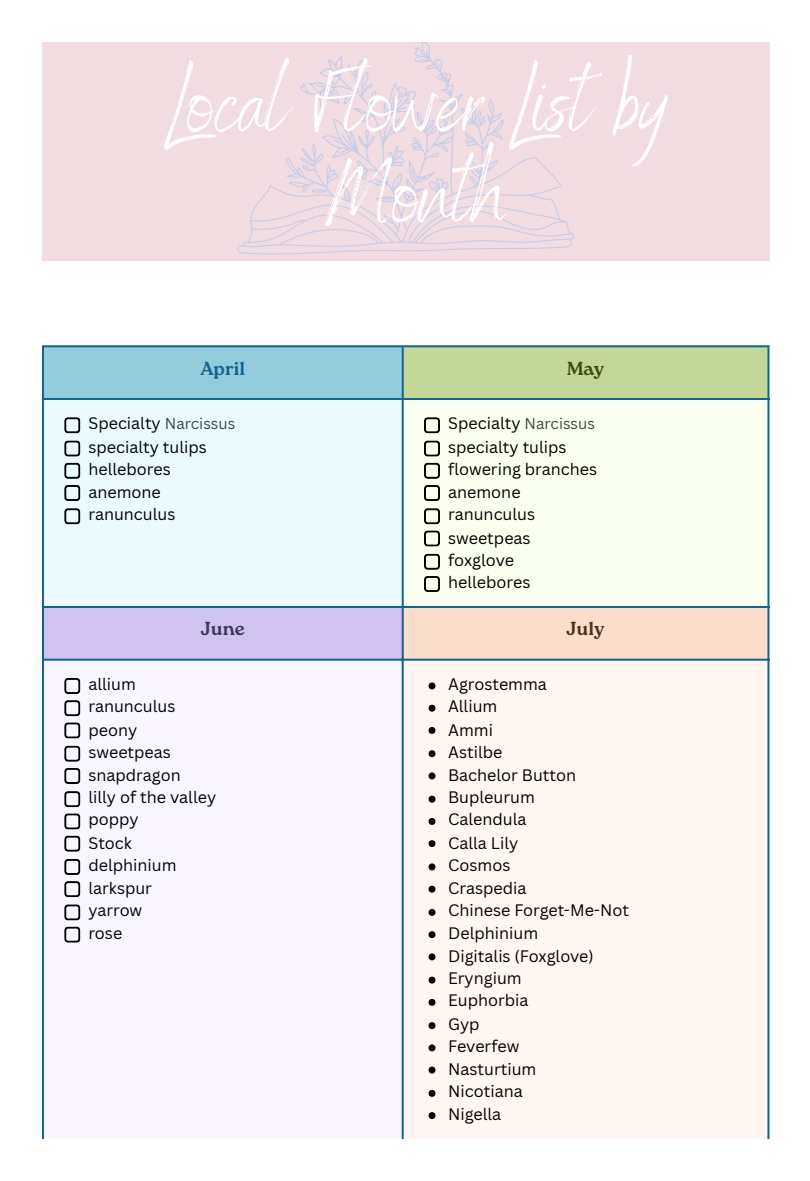
<style>
.page{position:relative;width:810px;height:1181px;background:#fff}
.page>*{position:absolute;margin:0;border:0;box-sizing:border-box;transform-origin:0 0}
.t1{font:90.9px/90.6px "Benedict";color:#fff;text-align:center}
.t2{font:700 18.9px "Roca One";color:#15648b}
.t3{font:700 18.9px "Roca One";color:#3f3656}
.t4{font:700 18.9px "Roca One";color:#522f1d}
.t5{font:700 18.9px "Roca One";color:#3a4b14}
.t6{font:16.2px "Canva Sans";color:#000}
.s1{font-size:15.15px;color:#3b4d3f}
</style>
<div class="page">
<div style="left:42px;top:42px;width:727px;height:218px;background:#f1dce2"></div>
<svg style="left:237px;top:42px;width:337px;height:212px"></svg>
<div style="left:43px;top:346px;width:360px;height:53px;background:#93ccdc"></div>
<div style="left:402px;top:346px;width:367px;height:53px;background:#c3d798"></div>
<div style="left:43px;top:399px;width:360px;height:208px;background:#eafaff"></div>
<div style="left:402px;top:399px;width:367px;height:208px;background:#faffef"></div>
<div style="left:43px;top:606px;width:360px;height:54px;background:#d0c3f1"></div>
<div style="left:402px;top:606px;width:367px;height:54px;background:#faddca"></div>
<div style="left:44px;top:660px;width:358px;height:478px;background:#f9f6ff"></div>
<div style="left:404px;top:660px;width:363px;height:478px;background:#fff6f1"></div>
<svg style="left:64px;top:417px;width:16px;height:16px"></svg>
<svg style="left:64px;top:440px;width:16px;height:16px"></svg>
<svg style="left:64px;top:462px;width:16px;height:17px"></svg>
<svg style="left:64px;top:485px;width:16px;height:16px"></svg>
<svg style="left:64px;top:508px;width:16px;height:16px"></svg>
<svg style="left:424px;top:417px;width:16px;height:16px"></svg>
<svg style="left:424px;top:440px;width:16px;height:16px"></svg>
<svg style="left:424px;top:462px;width:16px;height:17px"></svg>
<svg style="left:424px;top:485px;width:16px;height:16px"></svg>
<svg style="left:424px;top:508px;width:16px;height:16px"></svg>
<svg style="left:424px;top:530px;width:16px;height:16px"></svg>
<svg style="left:424px;top:553px;width:16px;height:17px"></svg>
<svg style="left:424px;top:576px;width:16px;height:16px"></svg>
<svg style="left:64px;top:678px;width:16px;height:16px"></svg>
<svg style="left:64px;top:700px;width:16px;height:16px"></svg>
<svg style="left:64px;top:722px;width:16px;height:16px"></svg>
<svg style="left:64px;top:745px;width:16px;height:16px"></svg>
<svg style="left:64px;top:767px;width:16px;height:17px"></svg>
<svg style="left:64px;top:791px;width:16px;height:16px"></svg>
<svg style="left:64px;top:813px;width:16px;height:16px"></svg>
<svg style="left:64px;top:835px;width:16px;height:16px"></svg>
<svg style="left:64px;top:858px;width:16px;height:17px"></svg>
<svg style="left:64px;top:881px;width:16px;height:16px"></svg>
<svg style="left:64px;top:904px;width:16px;height:16px"></svg>
<svg style="left:64px;top:926px;width:16px;height:16px"></svg>
<svg style="left:429px;top:682px;width:6px;height:7px"></svg>
<svg style="left:429px;top:704px;width:6px;height:7px"></svg>
<svg style="left:429px;top:727px;width:6px;height:7px"></svg>
<svg style="left:429px;top:750px;width:6px;height:7px"></svg>
<svg style="left:429px;top:772px;width:6px;height:7px"></svg>
<svg style="left:429px;top:795px;width:6px;height:7px"></svg>
<svg style="left:429px;top:818px;width:6px;height:7px"></svg>
<svg style="left:429px;top:840px;width:6px;height:7px"></svg>
<svg style="left:429px;top:863px;width:6px;height:7px"></svg>
<svg style="left:429px;top:885px;width:6px;height:7px"></svg>
<svg style="left:429px;top:909px;width:6px;height:6px"></svg>
<svg style="left:429px;top:931px;width:6px;height:7px"></svg>
<svg style="left:429px;top:953px;width:6px;height:7px"></svg>
<svg style="left:429px;top:976px;width:6px;height:7px"></svg>
<svg style="left:429px;top:998px;width:6px;height:7px"></svg>
<svg style="left:429px;top:1022px;width:6px;height:7px"></svg>
<svg style="left:429px;top:1044px;width:6px;height:7px"></svg>
<svg style="left:429px;top:1066px;width:6px;height:7px"></svg>
<svg style="left:429px;top:1089px;width:6px;height:7px"></svg>
<svg style="left:429px;top:1112px;width:6px;height:7px"></svg>
<hr style="left:42px;top:347px;width:2px;height:791px;background:#15648b">
<hr style="left:402px;top:347px;width:2px;height:791px;background:#15648b">
<hr style="left:767px;top:347px;width:2px;height:791px;background:#15648b">
<hr style="left:42px;top:345px;width:727px;height:2px;background:#15648b">
<hr style="left:42px;top:398px;width:727px;height:2px;background:#15648b">
<hr style="left:42px;top:606px;width:727px;height:2px;background:#15648b">
<hr style="left:42px;top:658px;width:727px;height:2px;background:#15648b">
<hr style="left:42px;top:1180px;width:727px;height:1px;background:#15648b">
<p class="t1" style="left:164px;top:52px;width:505px">Local Flower List by<br>Month</p>
<p class="t2" style="left:201px;top:357px;width:46px">April</p>
<p class="t5" style="left:567px;top:357px;width:39px">May</p>
<p class="t6" style="left:88px;top:412px;width:148px">Specialty <span class="s1">Narcissus</span></p>
<p class="t6" style="left:88px;top:435px;width:120px">specialty tulips</p>
<p class="t6" style="left:88px;top:457px;width:84px">hellebores</p>
<p class="t6" style="left:88px;top:481px;width:74px">anemone</p>
<p class="t6" style="left:88px;top:503px;width:88px">ranunculus</p>
<p class="t6" style="left:448px;top:412px;width:148px">Specialty <span class="s1">Narcissus</span></p>
<p class="t6" style="left:448px;top:435px;width:120px">specialty tulips</p>
<p class="t6" style="left:448px;top:457px;width:151px">flowering branches</p>
<p class="t6" style="left:448px;top:481px;width:74px">anemone</p>
<p class="t6" style="left:448px;top:503px;width:88px">ranunculus</p>
<p class="t6" style="left:448px;top:526px;width:84px">sweetpeas</p>
<p class="t6" style="left:448px;top:548px;width:67px">foxglove</p>
<p class="t6" style="left:448px;top:570px;width:84px">hellebores</p>
<p class="t3" style="left:201px;top:617px;width:45px">June</p>
<p class="t4" style="left:567px;top:617px;width:40px">July</p>
<p class="t6" style="left:88px;top:672px;width:49px">allium</p>
<p class="t6" style="left:88px;top:695px;width:88px">ranunculus</p>
<p class="t6" style="left:88px;top:718px;width:50px">peony</p>
<p class="t6" style="left:88px;top:740px;width:84px">sweetpeas</p>
<p class="t6" style="left:88px;top:763px;width:94px">snapdragon</p>
<p class="t6" style="left:88px;top:786px;width:129px">lilly of the valley</p>
<p class="t6" style="left:88px;top:808px;width:52px">poppy</p>
<p class="t6" style="left:88px;top:831px;width:45px">Stock</p>
<p class="t6" style="left:88px;top:853px;width:90px">delphinium</p>
<p class="t6" style="left:88px;top:876px;width:65px">larkspur</p>
<p class="t6" style="left:88px;top:899px;width:55px">yarrow</p>
<p class="t6" style="left:88px;top:921px;width:35px">rose</p>
<p class="t6" style="left:448px;top:672px;width:100px">Agrostemma</p>
<p class="t6" style="left:448px;top:695px;width:51px">Allium</p>
<p class="t6" style="left:448px;top:718px;width:46px">Ammi</p>
<p class="t6" style="left:448px;top:740px;width:56px">Astilbe</p>
<p class="t6" style="left:448px;top:763px;width:129px">Bachelor Button</p>
<p class="t6" style="left:448px;top:786px;width:88px">Bupleurum</p>
<p class="t6" style="left:448px;top:808px;width:80px">Calendula</p>
<p class="t6" style="left:448px;top:831px;width:72px">Calla Lily</p>
<p class="t6" style="left:448px;top:853px;width:64px">Cosmos</p>
<p class="t6" style="left:448px;top:876px;width:80px">Craspedia</p>
<p class="t6" style="left:448px;top:899px;width:182px">Chinese Forget-Me-Not</p>
<p class="t6" style="left:448px;top:921px;width:92px">Delphinium</p>
<p class="t6" style="left:448px;top:944px;width:147px">Digitalis (Foxglove)</p>
<p class="t6" style="left:448px;top:966px;width:75px">Eryngium</p>
<p class="t6" style="left:448px;top:989px;width:82px">Euphorbia</p>
<p class="t6" style="left:448px;top:1012px;width:33px">Gyp</p>
<p class="t6" style="left:448px;top:1034px;width:73px">Feverfew</p>
<p class="t6" style="left:448px;top:1057px;width:90px">Nasturtium</p>
<p class="t6" style="left:448px;top:1080px;width:76px">Nicotiana</p>
<p class="t6" style="left:448px;top:1102px;width:55px">Nigella</p>
</div>
